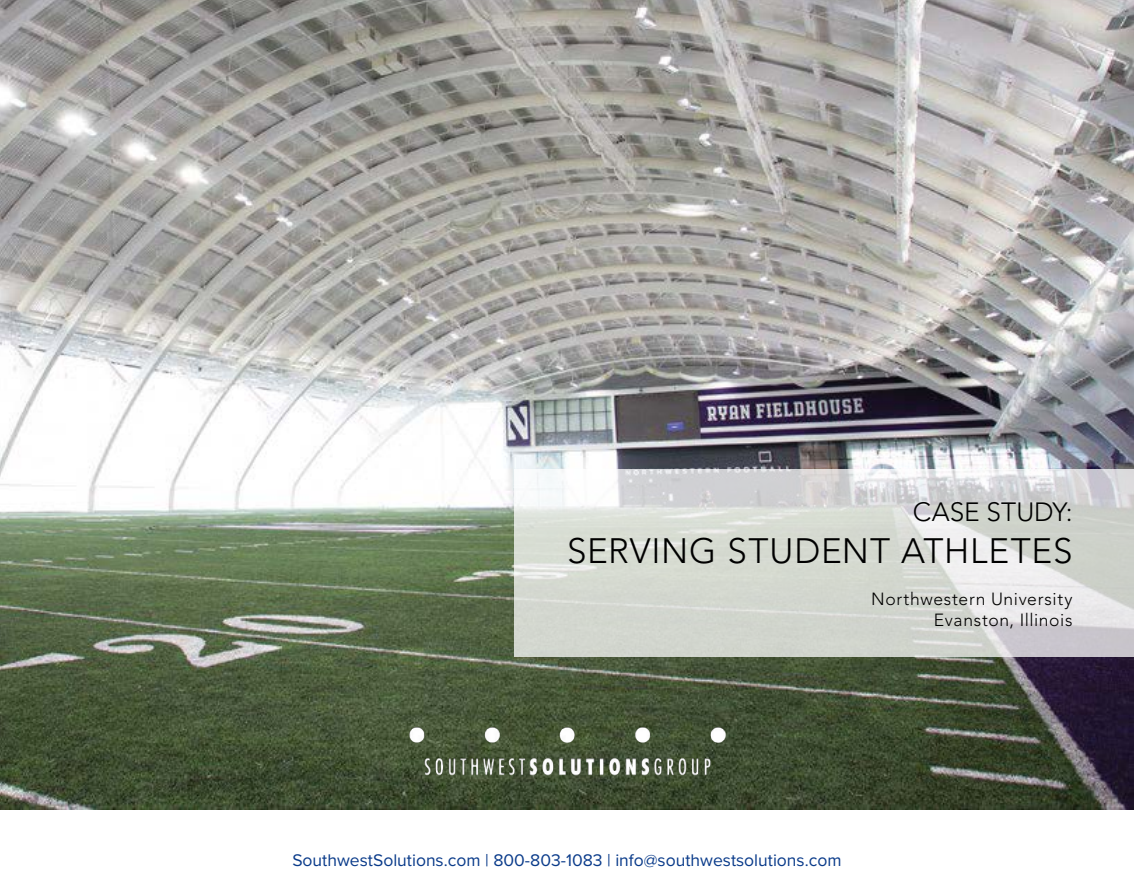
<style>
.page{position:relative;width:1134px;height:876px;background:#fff}
.page>*{position:absolute;margin:0;border:0;box-sizing:border-box;transform-origin:0 0}
.t1{font:300 35px "Avenir";letter-spacing:.025em;color:#000}
.t2{font:300 26.25px "Avenir";color:#000}
.t3{font:17.5px "Proxima Nova";color:#0a3b8a}
.t4{font:300 17.5px/21px "Avenir";letter-spacing:.035em;color:#000;text-align:right}
</style>
<div class="page">
<img style="left:0;top:0;width:1134px;height:809px">
<svg style="left:514px;top:469px;width:620px;height:188px;background:#d8dad6"></svg>
<img style="left:409px;top:726px;width:316px;height:49px">
<h2 class="t2" style="left:913px;top:496px;width:161px">CASE STUDY:</h2>
<h1 class="t1" style="left:567px;top:530px;width:507px">SERVING STUDENT ATHLETES</h1>
<p class="t4" style="left:871px;top:588px;width:203px">Northwestern University<br>Evanston, Illinois</p>
<p class="t3" style="left:292px;top:847px;width:551px">SouthwestSolutions.com | 800-803-1083 | info@southwestsolutions.com</p>
</div>
